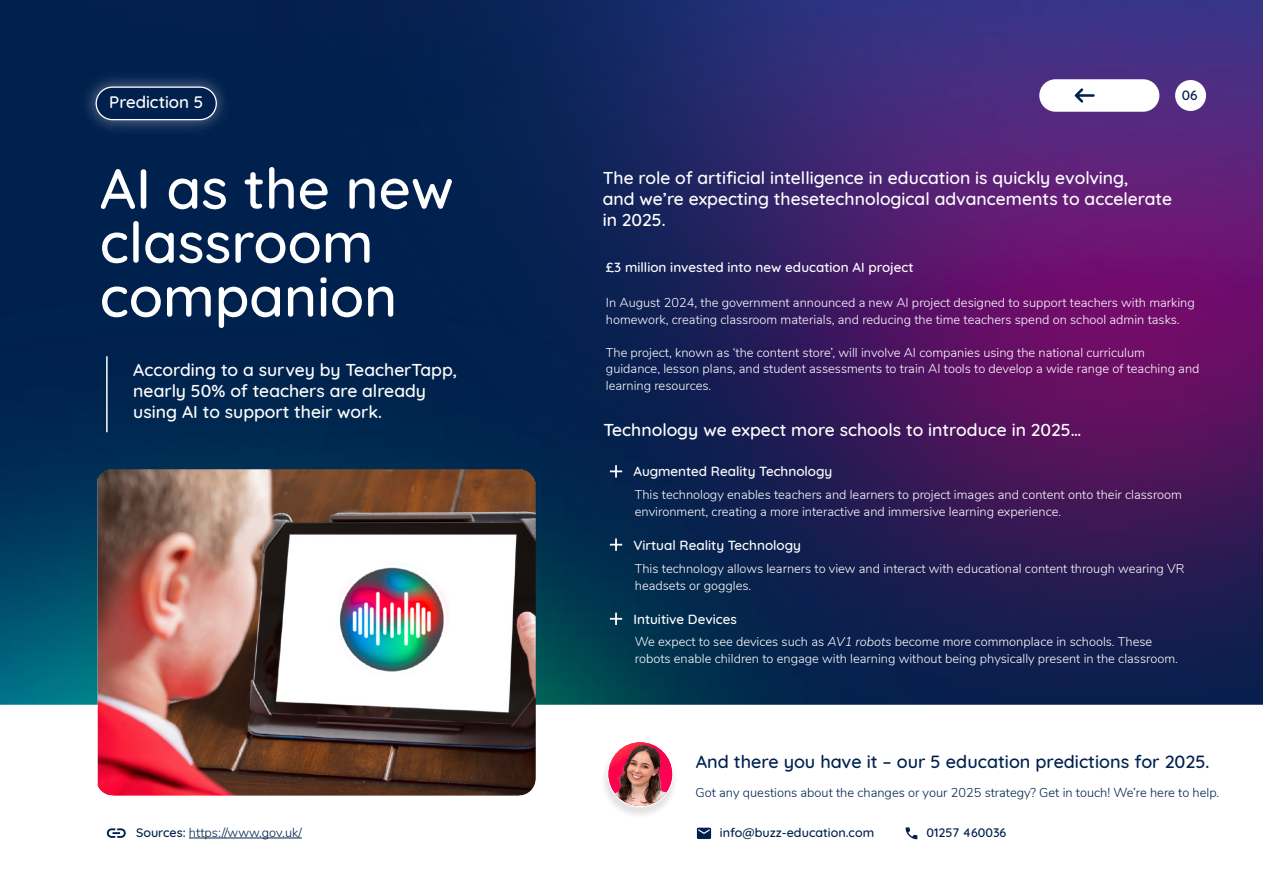
<style>
.page{position:relative;width:1263px;height:893px;background:#fff}
.page>*{position:absolute;margin:0;border:0;box-sizing:border-box;transform-origin:0 0}
.t1{font:500 56.4px/54px "Quicksand";color:#fff}
.t2{font:500 18px "Quicksand";color:#00214d}
.t3{font:500 17.55px/21px "Quicksand";color:#fff}
.t4{font:500 16.95px "Quicksand";color:#fff}
.t5{font:500 13.8px "Quicksand";color:#00214d}
.t6{font:500 13.5px "Quicksand";color:#fff}
.t7{font:300 12.75px/16.5px "Nunito";color:#fff}
.t8{font:300 12.75px "Nunito";color:#00214d}
.t9{font:500 12.6px "Quicksand";color:#00214d}
.s1{font-style:italic}
.s2{font-family:"Quicksand";font-weight:500;font-size:12.6px}
</style>
<div class="page">
<img style="left:0;top:545px;width:96px;height:160px">
<img style="left:535px;top:0;width:728px;height:705px">
<img style="left:0;top:0;width:643px;height:545px">
<div style="left:96px;top:87px;width:120px;height:33px;background:#00214d;border-radius:16px"></div>
<div style="left:96px;top:87px;width:121px;height:33px;border:1px solid #fff;border-radius:16px"></div>
<div style="left:1039px;top:79px;width:120px;height:33px;background:#fff;border-radius:16px"></div>
<svg style="left:1075px;top:88px;width:20px;height:15px"></svg>
<div style="left:1175px;top:80px;width:31px;height:31px;background:#fff;border-radius:50%"></div>
<hr style="left:106px;top:356px;width:2px;height:76px;background:#fff">
<hr style="left:189px;top:838px;width:113px;height:1px;background:#00214d">
<svg style="left:905px;top:827px;width:12px;height:12px"></svg>
<svg style="left:697px;top:828px;width:14px;height:11px"></svg>
<svg style="left:610px;top:465px;width:12px;height:13px"></svg>
<svg style="left:610px;top:538px;width:12px;height:13px"></svg>
<svg style="left:610px;top:613px;width:12px;height:12px"></svg>
<svg style="left:107px;top:828px;width:19px;height:10px"></svg>
<img style="left:96px;top:469px;width:439px;height:326px">
<img style="left:604px;top:763px;width:70px;height:52px">
<svg style="left:607px;top:741px;width:66px;height:66px"></svg>
<img style="left:608px;top:742px;width:64px;height:64px;border-radius:32px">
<h3 class="t4" style="left:109px;top:89px;width:96px">Prediction 5</h3>
<h1 class="t1" style="left:100px;top:156px;width:355px">AI as the new classroom companion</h1>
<h3 class="t3" style="left:133px;top:358px;width:325px">According to a survey by TeacherTapp, nearly 50% of teachers are already using AI to support their work.</h3>
<p class="t5" style="left:1182px;top:83px;width:17px">06</p>
<h3 class="t3" style="left:603px;top:165px;width:571px">The role of artificial intelligence in education is quickly evolving,<br>and we’re expecting thesetechnological advancements to accelerate in 2025.</h3>
<p class="t6" style="left:606px;top:256px;width:309px">£3 million invested into new education AI project</p>
<p class="t7" style="left:606px;top:294px;width:590px">In August 2024, the government announced a new AI project designed to support teachers with marking homework, creating classroom materials, and reducing the time teachers spend on school admin tasks.</p>
<p class="t7" style="left:606px;top:343px;width:595px">The project, known as ‘the content store’, will involve AI companies using the national curriculum guidance, lesson plans, and student assessments to train AI tools to develop a wide range of teaching and learning resources.</p>
<h3 class="t3" style="left:604px;top:417px;width:479px">Technology we expect more schools to introduce in 2025…</h3>
<p class="t6" style="left:633px;top:461px;width:200px">Augmented Reality Technology</p>
<p class="t7" style="left:635px;top:486px;width:549px">This technology enables teachers and learners to project images and content onto their classroom environment, creating a more interactive and immersive learning experience.</p>
<p class="t6" style="left:633px;top:535px;width:169px">Virtual Reality Technology</p>
<p class="t7" style="left:635px;top:560px;width:551px">This technology allows learners to view and interact with educational content through wearing VR headsets or goggles.</p>
<p class="t6" style="left:633px;top:608px;width:105px">Intuitive Devices</p>
<p class="t7" style="left:635px;top:633px;width:545px">We expect to see devices such as <span class="s1">AV1 robots</span> become more commonplace in schools. These robots enable children to engage with learning without being physically present in the classroom.</p>
<h2 class="t2" style="left:696px;top:747px;width:515px">And there you have it – our 5 education predictions for 2025.</h2>
<p class="t8" style="left:696px;top:784px;width:525px">Got any questions about the changes or your 2025 strategy? Get in touch! We’re here to help.</p>
<p class="t8" style="left:136px;top:823px;width:167px"><span class="s2">Sources:</span> https://www.gov.uk/</p>
<p class="t9" style="left:720px;top:822px;width:156px">info@buzz-education.com</p>
<p class="t9" style="left:926px;top:822px;width:81px">01257 460036</p>
</div>
